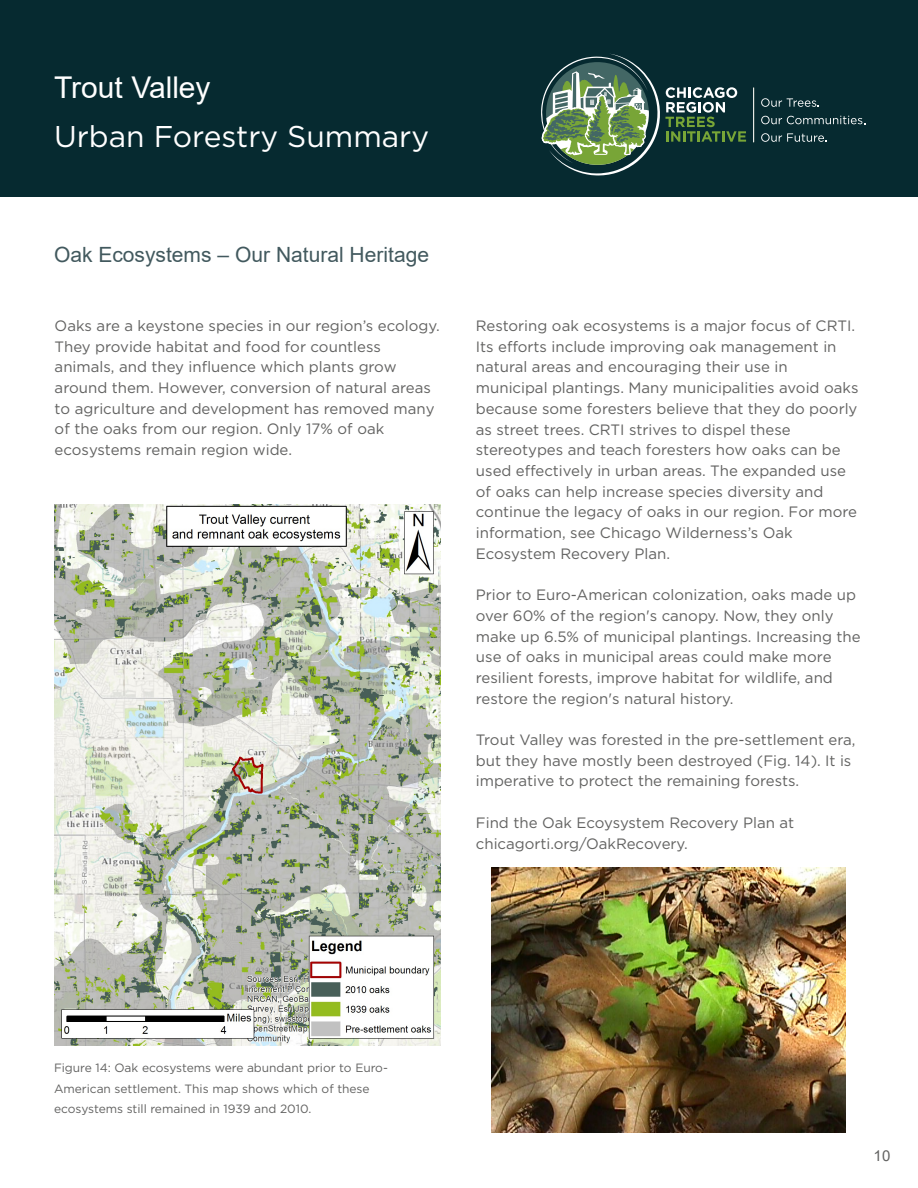
<style>
.page{position:relative;width:918px;height:1188px;background:#fff}
.page>*{position:absolute;margin:0;border:0;box-sizing:border-box;transform-origin:0 0}
.t1{font:30px "Gotham";color:#fff}
.t2{font:30px "Arial";color:#fff}
.t3{font:21px "Arial";color:#42595e}
.t4{font:15px/20.7px "Gotham";color:#626261}
.t5{font:15px "Arial";color:#626261}
.t6{font:12px/20.7px "Gotham";letter-spacing:-.005em;color:#626261}
</style>
<div class="page">
<div style="left:0;top:0;width:918px;height:196px;background:#062a30"></div>
<hr style="left:753px;top:88px;width:1px;height:54px;background:#fff">
<svg style="left:761px;top:98px;width:58px;height:9px"></svg>
<svg style="left:761px;top:116px;width:104px;height:8px"></svg>
<svg style="left:761px;top:133px;width:65px;height:9px"></svg>
<svg style="left:541px;top:54px;width:205px;height:121px"></svg>
<img style="left:54px;top:505px;width:386px;height:541px">
<img style="left:492px;top:867px;width:353px;height:265px">
<h1 class="t2" style="left:54px;top:71px;width:158px">Trout Valley</h1>
<h1 class="t1" style="left:54px;top:123px;width:377px">Urban Forestry Summary</h1>
<h2 class="t3" style="left:54px;top:243px;width:377px">Oak Ecosystems – Our Natural Heritage</h2>
<p class="t4" style="left:55px;top:316px;width:387px">Oaks are a keystone species in our region’s ecology.<br>They provide habitat and food for countless animals, and they influence which plants grow around them. However, conversion of natural areas to agriculture and development has removed many of the oaks from our region. Only 17% of oak ecosystems remain region wide.</p>
<p class="t4" style="left:476px;top:316px;width:384px">Restoring oak ecosystems is a major focus of CRTI.<br>Its efforts include improving oak management in natural areas and encouraging their use in municipal plantings. Many municipalities avoid oaks because some foresters believe that they do poorly as street trees. CRTI strives to dispel these stereotypes and teach foresters how oaks can be used effectively in urban areas. The expanded use of oaks can help increase species diversity and continue the legacy of oaks in our region. For more information, see Chicago Wilderness’s Oak Ecosystem Recovery Plan.</p>
<p class="t4" style="left:476px;top:585px;width:386px">Prior to Euro-American colonization, oaks made up over 60% of the region's canopy. Now, they only make up 6.5% of municipal plantings. Increasing the use of oaks in municipal areas could make more resilient forests, improve habitat for wildlife, and restore the region's natural history.</p>
<p class="t4" style="left:476px;top:730px;width:381px">Trout Valley was forested in the pre-settlement era, but they have mostly been destroyed (Fig. 14). It is imperative to protect the remaining forests.</p>
<p class="t4" style="left:476px;top:813px;width:320px">Find the Oak Ecoysystem Recovery Plan at chicagorti.org/OakRecovery.</p>
<p class="t6" style="left:54px;top:1058px;width:335px">Figure 14: Oak ecosystems were abundant prior to Euro-<br>American settlement. This map shows which of these ecosystems still remained in 1939 and 2010.</p>
<p class="t5" style="left:874px;top:1147px;width:18px">10</p>
</div>
